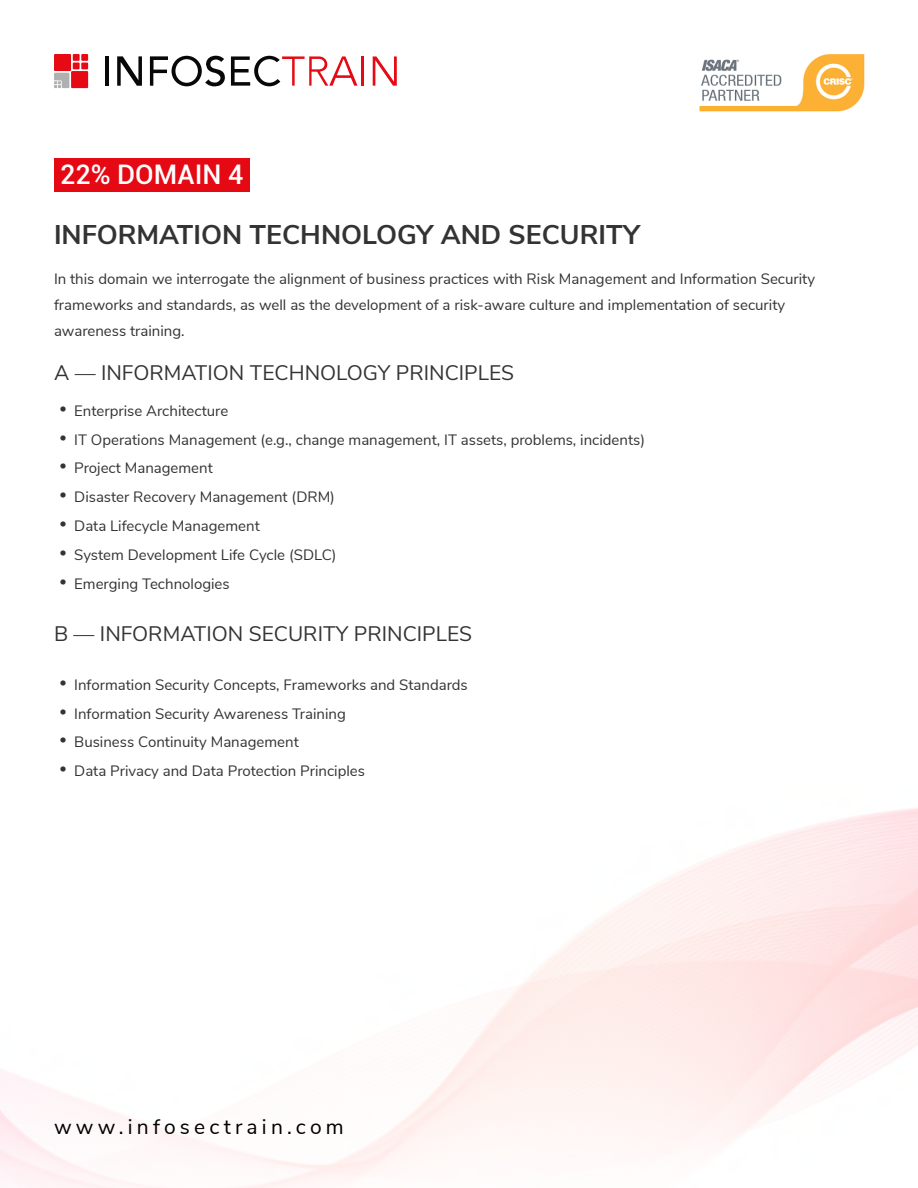
<style>
.page{position:relative;width:918px;height:1188px;background:#fff}
.page>*{position:absolute;margin:0;border:0;box-sizing:border-box;transform-origin:0 0}
.t1{font:700 27px "Nunito Sans";color:#333}
.t2{font:500 27px "Roboto";color:#fff}
.t3{font:21px "Nunito Sans";color:#333}
.t4{font:21px "Nunito Sans";letter-spacing:.2em;color:#000}
.t5{font:15px/25.8px "Nunito Sans";color:#333}
.s1{font-family:"Poppins";font-size:21px}
</style>
<div class="page">
<svg style="left:54px;top:73px;width:15px;height:15px"></svg>
<div style="left:54px;top:54px;width:17px;height:17px;background:#e60a14"></div>
<div style="left:71px;top:71px;width:17px;height:17px;background:#e60a14"></div>
<div style="left:81px;top:54px;width:7px;height:7px;background:#e60a14"></div>
<div style="left:73px;top:54px;width:7px;height:7px;background:#e60a14"></div>
<div style="left:81px;top:63px;width:7px;height:6px;background:#e60a14"></div>
<div style="left:73px;top:63px;width:7px;height:6px;background:#e60a14"></div>
<hr style="left:106px;top:56px;width:3px;height:30px;background:#080808">
<svg style="left:117px;top:56px;width:25px;height:30px"></svg>
<svg style="left:150px;top:56px;width:75px;height:31px"></svg>
<svg style="left:231px;top:56px;width:126px;height:30px"></svg>
<hr style="left:362px;top:56px;width:2px;height:30px;background:#e60a14">
<svg style="left:373px;top:56px;width:24px;height:30px"></svg>
<img style="left:699px;top:54px;width:166px;height:58px">
<div style="left:54px;top:159px;width:196px;height:33px;background:#e50914"></div>
<h1 class="t2" style="left:60px;top:155px;width:185px">22% DOMAIN 4</h1>
<h1 class="t1" style="left:54px;top:215px;width:587px">INFORMATION TECHNOLOGY AND SECURITY</h1>
<p class="t5" style="left:54px;top:265px;width:763px">In this domain we interrogate the alignment of business practices with Risk Management and Information Security frameworks and standards, as well as the development of a risk-aware culture and implementation of security awareness training.</p>
<h2 class="t3" style="left:54px;top:357px;width:462px">A — INFORMATION TECHNOLOGY PRINCIPLES</h2>
<p class="t5" style="left:59px;top:397px;width:171px"><span class="s1">•</span> Enterprise Architecture</p>
<p class="t5" style="left:59px;top:426px;width:588px"><span class="s1">•</span> IT Operations Management (e.g., change management, IT assets, problems, incidents)</p>
<p class="t5" style="left:59px;top:454px;width:155px"><span class="s1">•</span> Project Management</p>
<p class="t5" style="left:59px;top:483px;width:278px"><span class="s1">•</span> Disaster Recovery Management (DRM)</p>
<p class="t5" style="left:59px;top:512px;width:202px"><span class="s1">•</span> Data Lifecycle Management</p>
<p class="t5" style="left:59px;top:541px;width:279px"><span class="s1">•</span> System Development Life Cycle (SDLC)</p>
<p class="t5" style="left:59px;top:570px;width:172px"><span class="s1">•</span> Emerging Technologies</p>
<h2 class="t3" style="left:54px;top:619px;width:420px">B — INFORMATION SECURITY PRINCIPLES</h2>
<p class="t5" style="left:59px;top:671px;width:410px"><span class="s1">•</span> Information Security Concepts, Frameworks and Standards</p>
<p class="t5" style="left:59px;top:700px;width:289px"><span class="s1">•</span> Information Security Awareness Training</p>
<p class="t5" style="left:59px;top:728px;width:241px"><span class="s1">•</span> Business Continuity Management</p>
<p class="t5" style="left:59px;top:757px;width:308px"><span class="s1">•</span> Data Privacy and Data Protection Principles</p>
<h2 class="t4" style="left:54px;top:1111px;width:291px">www.infosectrain.com</h2>
</div>
